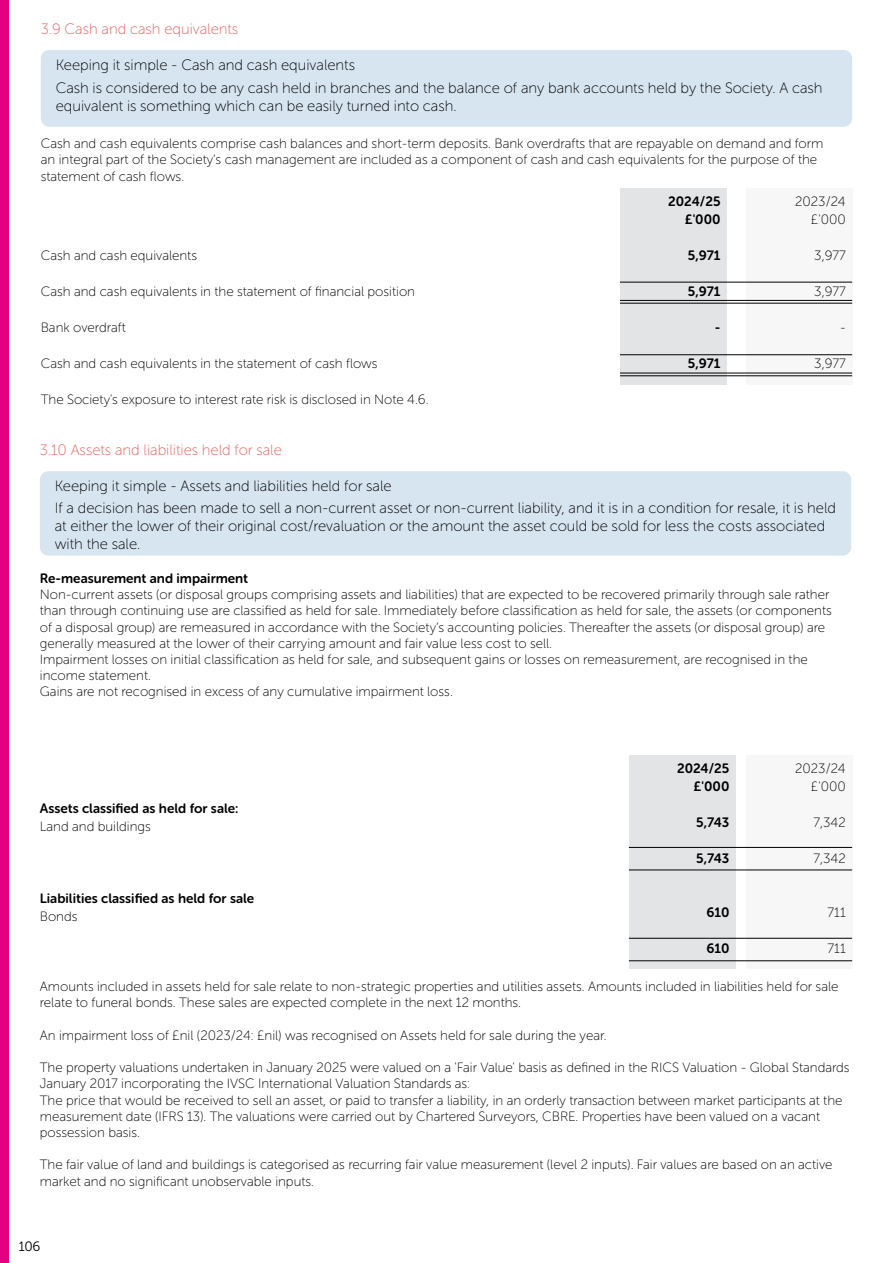
<style>
.page{position:relative;width:893px;height:1263px;background:#fff}
.page>*{position:absolute;margin:0;border:0;box-sizing:border-box;transform-origin:0 0}
.t1{font:15px/22.6px "Museo Sans Rounded 100";color:#000}
.t2{font:15px "Museo Sans Rounded 100";color:#e65e5c}
.t3{font:13.5px/16.2px "Museo Sans Rounded 100";color:#000}
.t4{font:13.5px/18px "Museo Sans Rounded 700";color:#000;text-align:right}
.t5{font:13.5px "Museo Sans Rounded 300";color:#000}
</style>
<div class="page">
<div style="left:41px;top:50px;width:811px;height:77px;background:#d7e5f1;border-radius:9px"></div>
<div style="left:620px;top:189px;width:106px;height:196px;background:#e3e4e6"></div>
<div style="left:746px;top:189px;width:106px;height:196px;background:#f7f7f8"></div>
<hr style="left:620px;top:300px;width:232px;height:1px;background:#000">
<hr style="left:620px;top:373px;width:232px;height:1px;background:#000">
<hr style="left:620px;top:303px;width:232px;height:1px;background:#000">
<hr style="left:620px;top:375px;width:232px;height:1px;background:#000">
<hr style="left:620px;top:282px;width:232px;height:1px;background:#000">
<hr style="left:620px;top:354px;width:232px;height:1px;background:#000">
<div style="left:40px;top:471px;width:811px;height:85px;background:#d7e5f1;border-radius:9px"></div>
<div style="left:629px;top:756px;width:106px;height:213px;background:#e3e4e6"></div>
<div style="left:746px;top:756px;width:106px;height:213px;background:#f7f7f8"></div>
<hr style="left:629px;top:869px;width:223px;height:1px;background:#000">
<hr style="left:629px;top:960px;width:223px;height:1px;background:#000">
<hr style="left:629px;top:847px;width:223px;height:1px;background:#000">
<hr style="left:629px;top:938px;width:223px;height:1px;background:#000">
<div style="left:0;top:0;width:9px;height:1263px;background:#e30083"></div>
<p class="t2" style="left:41px;top:21px;width:199px">3.9 Cash and cash equivalents</p>
<p class="t1" style="left:56px;top:54px;width:768px">Keeping it simple - Cash and cash equivalents<br>Cash is considered to be any cash held in branches and the balance of any bank accounts held by the Society. A cash</p>
<p class="t1" style="left:56px;top:94px;width:402px">equivalent is something which can be easily turned into cash.</p>
<p class="t3" style="left:41px;top:136px;width:784px">Cash and cash equivalents comprise cash balances and short-term deposits. Bank overdrafts that are repayable on demand and form an integral part of the Society’s cash management are included as a component of cash and cash equivalents for the purpose of the statement of cash flows.</p>
<p class="t3" style="left:41px;top:248px;width:158px">Cash and cash equivalents</p>
<p class="t3" style="left:41px;top:284px;width:376px">Cash and cash equivalents in the statement of financial position</p>
<p class="t3" style="left:41px;top:320px;width:86px">Bank overdraft</p>
<p class="t3" style="left:41px;top:356px;width:338px">Cash and cash equivalents in the statement of cash flows</p>
<p class="t3" style="left:41px;top:392px;width:389px">The Society's exposure to interest rate risk is disclosed in Note 4.6.</p>
<p class="t4" style="left:668px;top:193px;width:54px">2024/25 £'000</p>
<p class="t4" style="left:688px;top:247px;width:34px">5,971</p>
<p class="t4" style="left:688px;top:283px;width:34px">5,971</p>
<p class="t4" style="left:715px;top:319px;width:7px">-</p>
<p class="t4" style="left:688px;top:355px;width:34px">5,971</p>
<p class="t3" style="left:795px;top:193px;width:52px;line-height:18px;text-align:right">2023/24 £'000</p>
<p class="t3" style="left:814px;top:248px;width:33px">3,977</p>
<p class="t3" style="left:814px;top:284px;width:33px">3,977</p>
<p class="t3" style="left:840px;top:320px;width:7px">-</p>
<p class="t3" style="left:814px;top:356px;width:33px">3,977</p>
<p class="t2" style="left:40px;top:442px;width:243px">3.10 Assets and liabilities held for sale</p>
<p class="t1" style="left:55px;top:474px;width:783px">Keeping it simple - Assets and liabilities held for sale<br>If a decision has been made to sell a non-current asset or non-current liability, and it is in a condition for resale, it is held</p>
<p class="t1" style="left:55px;top:517px;width:772px;line-height:18px">at either the lower of their original cost/revaluation or the amount the asset could be sold for less the costs associated with the sale.</p>
<p class="t4" style="left:40px;top:569px;width:210px">Re-measurement and impairment</p>
<p class="t3" style="left:40px;top:587px;width:793px">Non-current assets (or disposal groups comprising assets and liabilities) that are expected to be recovered primarily through sale rather than through continuing use are classified as held for sale. Immediately before classification as held for sale, the assets (or components of a disposal group) are remeasured in accordance with the Society’s accounting policies. Thereafter the assets (or disposal group) are generally measured at the lower of their carrying amount and fair value less cost to sell.<br>Impairment losses on initial classification as held for sale, and subsequent gains or losses on remeasurement, are recognised in the income statement.<br>Gains are not recognised in excess of any cumulative impairment loss.</p>
<p class="t4" style="left:40px;top:799px;width:200px">Assets classified as held for sale:</p>
<p class="t3" style="left:40px;top:818px;width:112px">Land and buildings</p>
<p class="t4" style="left:677px;top:759px;width:54px">2024/25 £'000</p>
<p class="t4" style="left:696px;top:813px;width:35px">5,743</p>
<p class="t4" style="left:696px;top:849px;width:35px">5,743</p>
<p class="t3" style="left:795px;top:760px;width:52px;line-height:18px;text-align:right">2023/24 £'000</p>
<p class="t3" style="left:814px;top:815px;width:34px">7,342</p>
<p class="t3" style="left:814px;top:851px;width:34px">7,342</p>
<p class="t4" style="left:40px;top:889px;width:216px">Liabilities classified as held for sale</p>
<p class="t3" style="left:40px;top:908px;width:39px">Bonds</p>
<p class="t4" style="left:706px;top:903px;width:25px">610</p>
<p class="t4" style="left:706px;top:939px;width:25px">610</p>
<p class="t3" style="left:828px;top:905px;width:20px">711</p>
<p class="t3" style="left:828px;top:941px;width:20px">711</p>
<p class="t3" style="left:40px;top:979px;width:800px">Amounts included in assets held for sale relate to non-strategic properties and utilities assets. Amounts included in liabilities held for sale relate to funeral bonds. These sales are expected complete in the next 12 months.</p>
<p class="t3" style="left:40px;top:1027px;width:568px">An impairment loss of £nil (2023/24: £nil) was recognised on Assets held for sale during the year.</p>
<p class="t3" style="left:40px;top:1060px;width:811px">The property valuations undertaken in January 2025 were valued on a 'Fair Value' basis as defined in the RICS Valuation - Global Standards January 2017 incorporating the IVSC International Valuation Standards as:<br>The price that would be received to sell an asset, or paid to transfer a liability, in an orderly transaction between market participants at the measurement date (IFRS 13). The valuations were carried out by Chartered Surveyors, CBRE. Properties have been valued on a vacant possession basis.</p>
<p class="t3" style="left:40px;top:1157px;width:794px">The fair value of land and buildings is categorised as recurring fair value measurement (level 2 inputs). Fair values are based on an active market and no significant unobservable inputs.</p>
<p class="t5" style="left:19px;top:1239px;width:23px">106</p>
</div>
